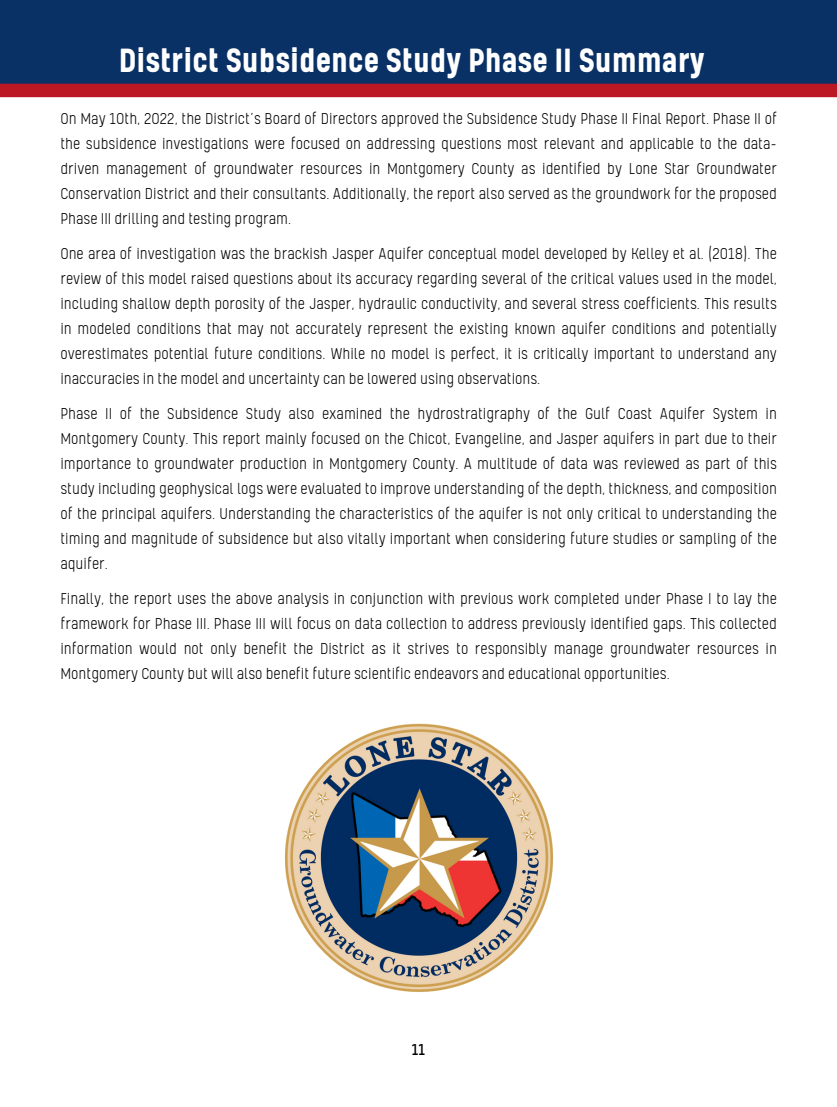
<style>
.page{position:relative;width:837px;height:1107px;background:#fff}
.page>*{position:absolute;margin:0;border:0;box-sizing:border-box;transform-origin:0 0}
.t1{font:700 38.4px "Kelpt A1";color:#fff}
.t2{font:300 18px/25px "Kelpt A1";color:#000;text-align:justify}
.t3{font:18px "Kelpt A1";color:#000}
</style>
<div class="page">
<div style="left:0;top:0;width:837px;height:90px;background:#093165"></div>
<div style="left:0;top:84px;width:837px;height:13px;background:#bc1823"></div>
<img style="left:284px;top:723px;width:270px;height:269px">
<p class="t1" style="left:119px;top:31px;width:588px">District Subsidence Study Phase II Summary</p>
<p class="t2" style="left:60px;top:105px;width:718px">On May 10th, 2022, the District’s Board of Directors approved the Subsidence Study Phase II Final Report. Phase II of the subsidence investigations were focused on addressing questions most relevant and applicable to the data&shy;driven management of groundwater resources in Montgomery County as identified by Lone Star Groundwater Conservation District and their consultants. Additionally, the report also served as the groundwork for the proposed Phase III drilling and testing program.</p>
<p class="t2" style="left:60px;top:240px;width:718px">One area of investigation was the brackish Jasper Aquifer conceptual model developed by Kelley et al. (2018). The review of this model raised questions about its accuracy regarding several of the critical values used in the model, including shallow depth porosity of the Jasper, hydraulic conductivity, and several stress coefficients. This results in modeled conditions that may not accurately represent the existing known aquifer conditions and potentially overestimates potential future conditions. While no model is perfect, it is critically important to understand any inaccuracies in the model and uncertainty can be lowered using observations.</p>
<p class="t2" style="left:60px;top:400px;width:718px">Phase II of the Subsidence Study also examined the hydrostratigraphy of the Gulf Coast Aquifer System in Montgomery County. This report mainly focused on the Chicot, Evangeline, and Jasper aquifers in part due to their importance to groundwater production in Montgomery County. A multitude of data was reviewed as part of this study including geophysical logs were evaluated to improve understanding of the depth, thickness, and composition of the principal aquifers. Understanding the characteristics of the aquifer is not only critical to understanding the timing and magnitude of subsidence but also vitally important when considering future studies or sampling of the aquifer.</p>
<p class="t2" style="left:60px;top:585px;width:718px">Finally, the report uses the above analysis in conjunction with previous work completed under Phase I to lay the framework for Phase III. Phase III will focus on data collection to address previously identified gaps. This collected information would not only benefit the District as it strives to responsibly manage groundwater resources in Montgomery County but will also benefit future scientific endeavors and educational opportunities.</p>
<p class="t3" style="left:412px;top:1036px;width:15px">11</p>
</div>
